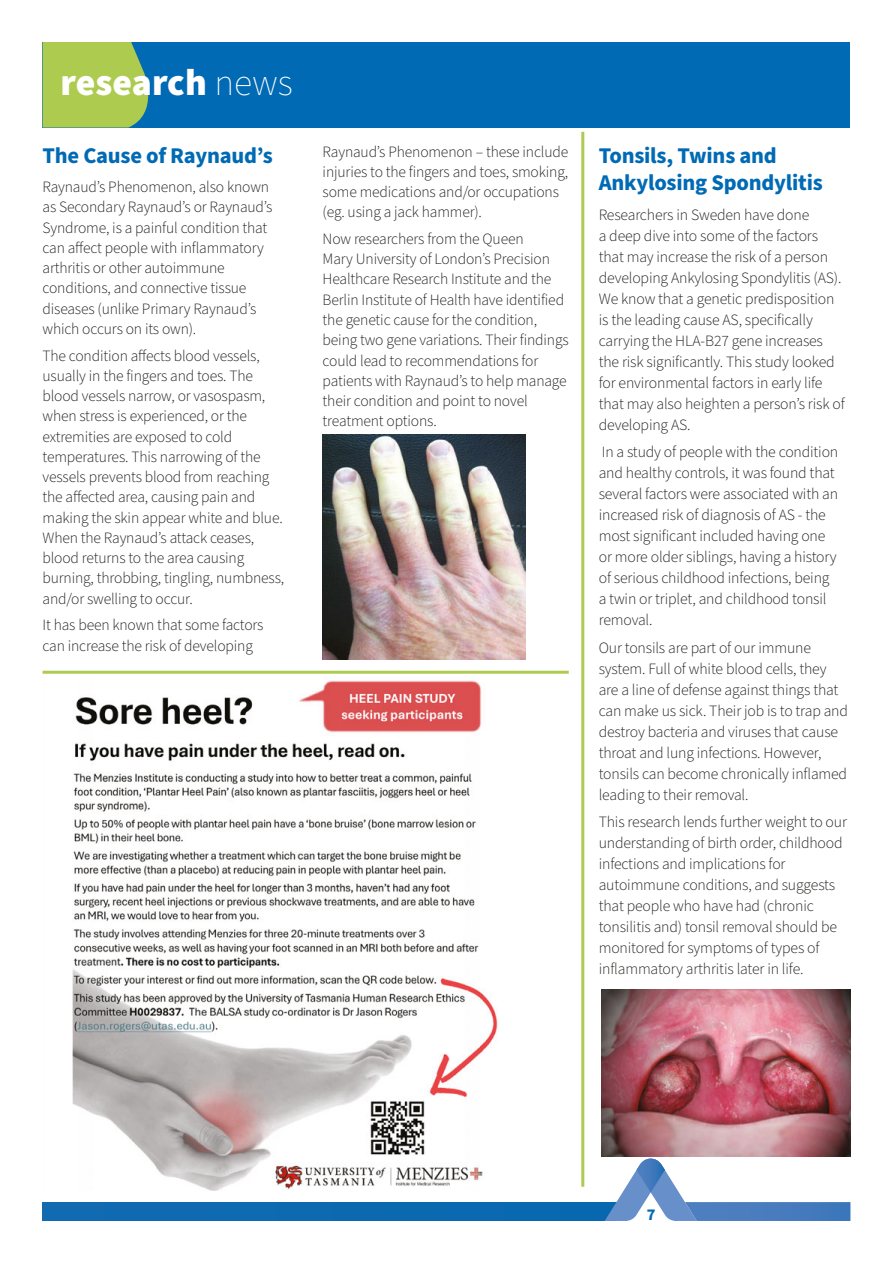
<style>
.page{position:relative;width:893px;height:1263px;background:#fff}
.page>*{position:absolute;margin:0;border:0;box-sizing:border-box;transform-origin:0 0}
.t1{font:900 37.5px "Source Sans Pro";color:#fff}
.t2{font:700 22.5px/27px "Source Sans Pro";letter-spacing:-.01em;color:#006ab4}
.t3{font:700 16.5px "Source Sans Pro";color:#006ab4}
.t4{font:300 15.75px/20.2px "Source Sans Pro";letter-spacing:-.01em;color:#1d1d1b}
.s1{font-weight:200}
</style>
<div class="page">
<div style="left:43px;top:43px;width:807px;height:85px;background:#006ab4"></div>
<svg style="left:43px;top:43px;width:106px;height:85px;background:#a1c455"></svg>
<div style="left:43px;top:1202px;width:573px;height:19px;background:#0d6ab1"></div>
<svg style="left:605px;top:1158px;width:245px;height:63px"></svg>
<hr style="left:581px;top:132px;width:3px;height:1055px;background:#adcb4f">
<hr style="left:43px;top:671px;width:526px;height:3px;background:#adcb4f">
<img style="left:322px;top:435px;width:204px;height:224px">
<img style="left:601px;top:989px;width:249px;height:168px">
<img style="left:72px;top:680px;width:426px;height:511px">
<h1 class="t1" style="left:61px;top:56px;width:234px">research <span class="s1">news</span></h1>
<h2 class="t2" style="left:43px;top:143px;width:232px">The Cause of Raynaud’s</h2>
<p class="t4" style="left:43px;top:177px;width:232px">Raynaud’s Phenomenon, also known as Secondary Raynaud’s or Raynaud’s Syndrome, is a painful condition that can affect people with inflammatory arthritis or other autoimmune conditions, and connective tissue diseases (unlike Primary Raynaud’s which occurs on its own).</p>
<p class="t4" style="left:43px;top:346px;width:243px">The condition affects blood vessels, usually in the fingers and toes. The blood vessels narrow, or vasospasm, when stress is experienced, or the extremities are exposed to cold temperatures. This narrowing of the vessels prevents blood from reaching the affected area, causing pain and making the skin appear white and blue.<br>When the Raynaud’s attack ceases, blood returns to the area causing burning, throbbing, tingling, numbness, and/or swelling to occur.</p>
<p class="t4" style="left:43px;top:615px;width:223px">It has been known that some factors can increase the risk of developing</p>
<p class="t4" style="left:323px;top:142px;width:247px">Raynaud’s Phenomenon – these include injuries to the fingers and toes, smoking, some medications and/or occupations (eg. using a jack hammer).</p>
<p class="t4" style="left:323px;top:229px;width:248px">Now researchers from the Queen<br>Mary University of London’s Precision Healthcare Research Institute and the Berlin Institute of Health have identified the genetic cause for the condition, being two gene variations. Their findings could lead to recommendations for patients with Raynaud’s to help manage their condition and point to novel treatment options.</p>
<h2 class="t2" style="left:599px;top:143px;width:226px">Tonsils, Twins and<br>Ankylosing Spondylitis</h2>
<p class="t4" style="left:599px;top:205px;width:248px;line-height:21px">Researchers in Sweden have done<br>a deep dive into some of the factors that may increase the risk of a person developing Ankylosing Spondylitis (AS).<br>We know that a genetic predisposition is the leading cause AS, specifically carrying the HLA-B27 gene increases the risk significantly. This study looked for environmental factors in early life that may also heighten a person’s risk of developing AS.</p>
<p class="t4" style="left:599px;top:442px;width:241px;line-height:21px">In a study of people with the condition and healthy controls, it was found that several factors were associated with an increased risk of diagnosis of AS - the most significant included having one or more older siblings, having a history of serious childhood infections, being a twin or triplet, and childhood tonsil removal.</p>
<p class="t4" style="left:599px;top:637px;width:251px;line-height:21px">Our tonsils are part of our immune system. Full of white blood cells, they are a line of defense against things that can make us sick. Their job is to trap and destroy bacteria and viruses that cause throat and lung infections. However, tonsils can become chronically inflamed leading to their removal.</p>
<p class="t4" style="left:599px;top:812px;width:250px;line-height:21px">This research lends further weight to our understanding of birth order, childhood infections and implications for autoimmune conditions, and suggests that people who have had (chronic tonsilitis and) tonsil removal should be monitored for symptoms of types of inflammatory arthritis later in life.</p>
<p class="t3" style="left:647px;top:1203px;width:10px">7</p>
</div>
